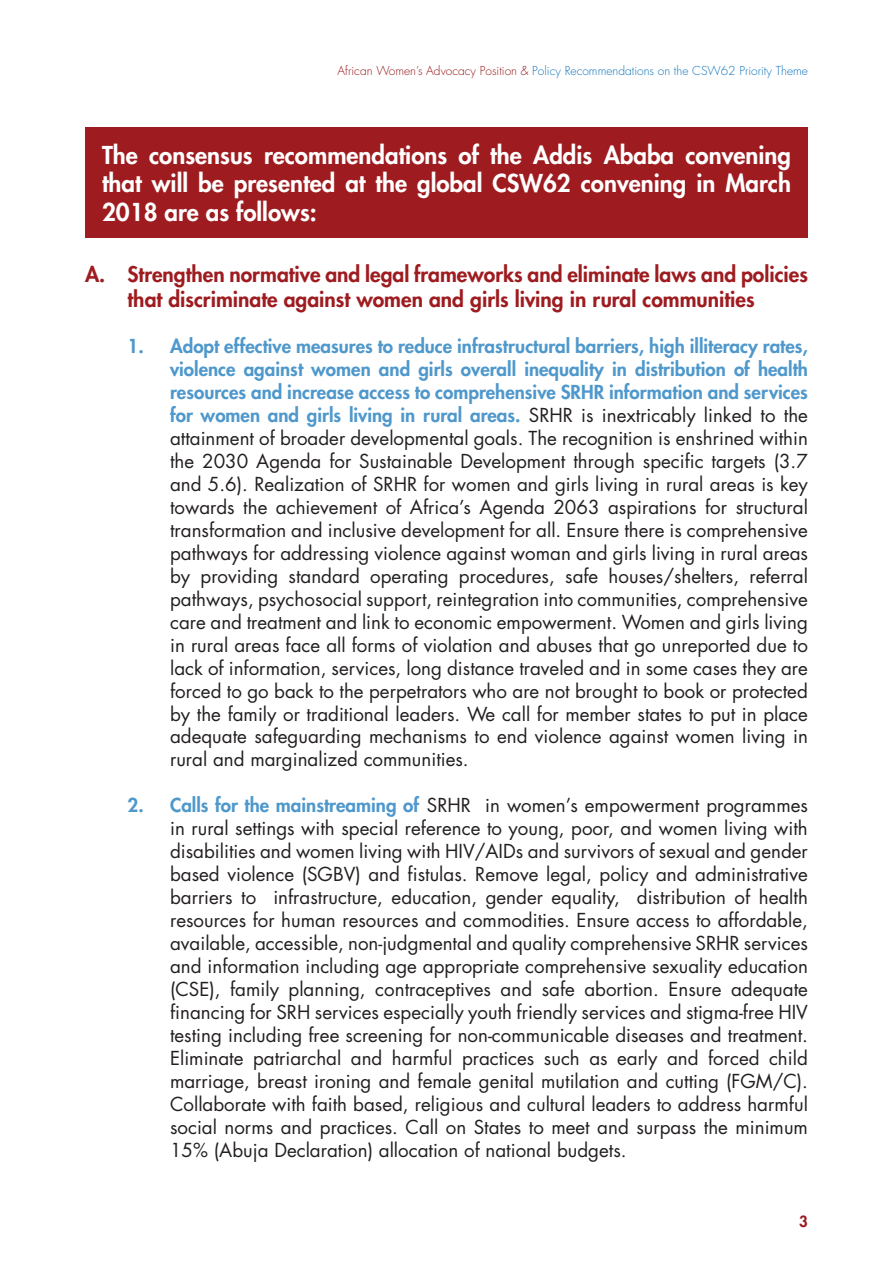
<style>
.page{position:relative;width:893px;height:1263px;background:#fff}
.page>*{position:absolute;margin:0;border:0;box-sizing:border-box;transform-origin:0 0}
.t1{font:800 24px/28.8px "Futura";color:#fff;text-align:justify}
.t2{font:800 21px/25.7px "Futura";color:#9e1c20;text-align:center}
.t3{font:18.75px/23px "Futura";color:#231f20;text-align:justify}
.t4{font:800 15px "Futura";color:#981a1d}
.t5{font:300 12px "Futura";color:#1276bb}
.s1{color:#981a1d}
.s2{font-weight:800;color:#4f98cc}
</style>
<div class="page">
<div style="left:85px;top:128px;width:723px;height:110px;background:#9e1c20"></div>
<p class="t5" style="left:338px;top:64px;width:472px"><span class="s1">African Women’s Advocacy Position &amp;</span> Policy Recommendations on the CSW62 Priority Theme</p>
<p class="t1" style="left:102px;top:140px;width:690px">The consensus recommendations of the Addis Ababa convening that will be presented at the global CSW62 convening in March 2018 are as follows:</p>
<p class="t2" style="left:85px;top:261px;width:724px">A. Strengthen normative and legal frameworks and eliminate laws and policies that discriminate against women and girls living in rural communities</p>
<p class="t3" style="left:170px;top:335px;width:639px;text-indent:-43px"><span class="s2">1. Adopt effective measures to reduce infrastructural barriers, high illiteracy rates, violence against women and girls overall inequality in distribution of health resources and increase access to comprehensive SRHR information and services for women and girls living in rural areas.</span> SRHR is inextricably linked to the attainment of broader developmental goals. The recognition is enshrined within the 2030 Agenda for Sustainable Development through specific targets (3.7 and 5.6). Realization of SRHR for women and girls living in rural areas is key towards the achievement of Africa’s Agenda 2063 aspirations for structural transformation and inclusive development for all. Ensure there is comprehensive pathways for addressing violence against woman and girls living in rural areas by providing standard operating procedures, safe houses/shelters, referral pathways, psychosocial support, reintegration into communities, comprehensive care and treatment and link to economic empowerment. Women and girls living in rural areas face all forms of violation and abuses that go unreported due to lack of information, services, long distance traveled and in some cases they are forced to go back to the perpetrators who are not brought to book or protected by the family or traditional leaders. We call for member states to put in place adequate safeguarding mechanisms to end violence against women living in rural and marginalized communities.</p>
<p class="t3" style="left:170px;top:794px;width:639px;text-indent:-43px"><span class="s2">2. Calls for the mainstreaming of</span> SRHR in women’s empowerment programmes in rural settings with special reference to young, poor, and women living with disabilities and women living with HIV/AIDs and survivors of sexual and gender based violence (SGBV) and fistulas. Remove legal, policy and administrative barriers to infrastructure, education, gender equality, distribution of health resources for human resources and commodities. Ensure access to affordable, available, accessible, non-judgmental and quality comprehensive SRHR services and information including age appropriate comprehensive sexuality education (CSE), family planning, contraceptives and safe abortion. Ensure adequate financing for SRH services especially youth friendly services and stigma-free HIV testing including free screening for non-communicable diseases and treatment.<br>Eliminate patriarchal and harmful practices such as early and forced child marriage, breast ironing and female genital mutilation and cutting (FGM/C).<br>Collaborate with faith based, religious and cultural leaders to address harmful social norms and practices. Call on States to meet and surpass the minimum 15% (Abuja Declaration) allocation of national budgets.</p>
<p class="t4" style="left:799px;top:1212px;width:10px">3</p>
</div>
